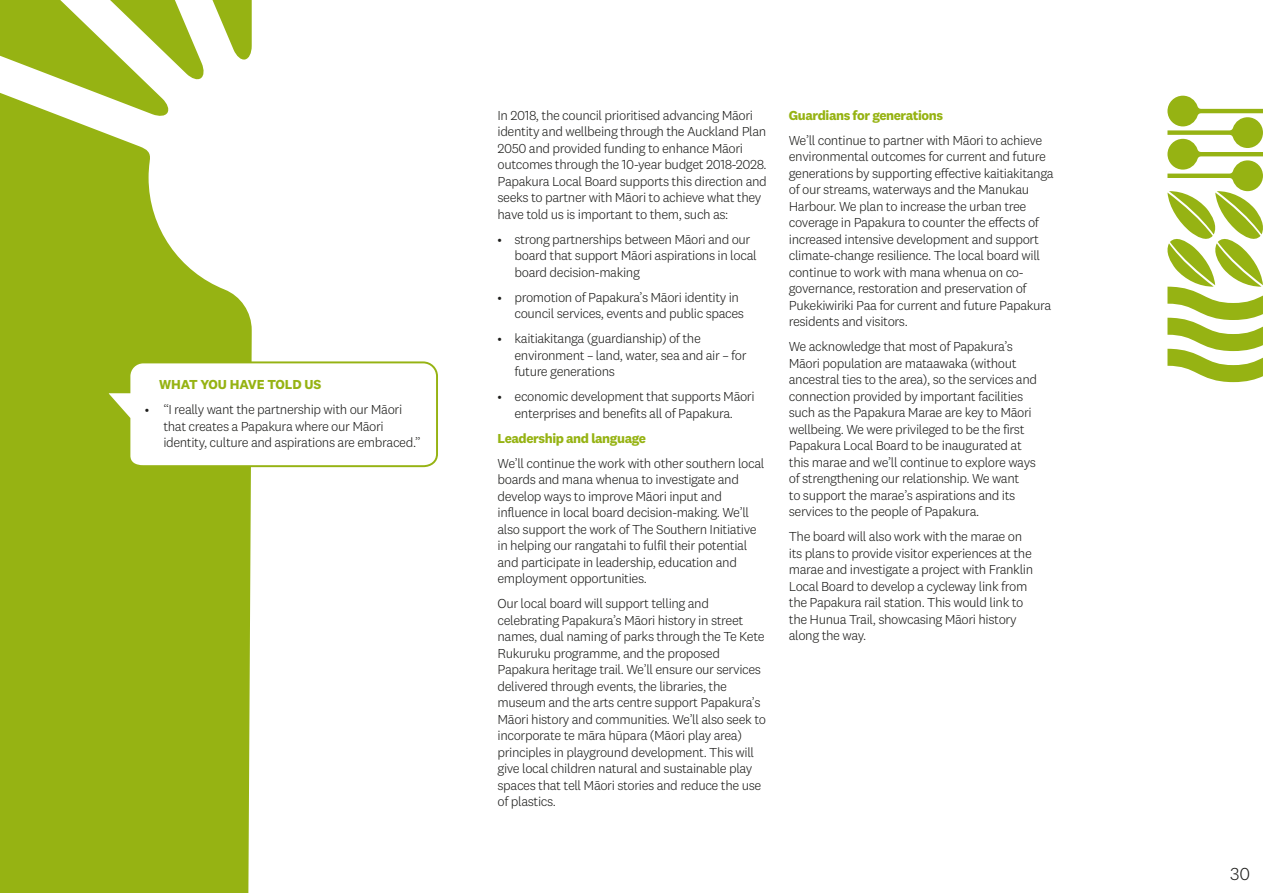
<style>
.page{position:relative;width:1263px;height:893px;background:#fff}
.page>*{position:absolute;margin:0;border:0;box-sizing:border-box;transform-origin:0 0}
.t1{font:300 18px "National 2";color:#1d1d1b}
.Body{font:300 13.5px/16.5px "National 2";letter-spacing:-.03em;color:#1d1d1b}
.Body_Bullets{font:300 13.5px/16.5px "National 2";letter-spacing:-.03em;color:#1d1d1b}
.Body_Bold{font:700 13.5px "National 2";letter-spacing:-.03em;color:#96b313}
.H4_-_Caps{font:700 13.5px "National 2";letter-spacing:-.01em;color:#96b313}
</style>
<div class="page">
<svg style="left:0;top:0;width:252px;height:893px;fill:#96b313"></svg>
<svg style="left:102px;top:360px;width:336px;height:108px"></svg>
<svg style="left:1167px;top:96px;width:96px;height:286px"></svg>
<p class="H4_-_Caps" style="left:159px;top:376px;width:164px">WHAT YOU HAVE TOLD US</p>
<p class="Body" style="left:163px;top:401px;width:259px;text-indent:-19px">• “I really want the partnership with our Māori that creates a Papakura where our Māori identity, culture and aspirations are embraced.”</p>
<p class="Body" style="left:497px;top:107px;width:271px">In 2018, the council prioritised advancing Māori identity and wellbeing through the Auckland Plan 2050 and provided funding to enhance Māori outcomes through the 10-year budget 2018-2028.<br>Papakura Local Board supports this direction and seeks to partner with Māori to achieve what they have told us is important to them, such as:</p>
<p class="Body_Bullets" style="left:514px;top:231px;width:244px;text-indent:-17px">• strong partnerships between Māori and our board that support Māori aspirations in local board decision-making</p>
<p class="Body_Bullets" style="left:514px;top:289px;width:231px;text-indent:-17px">• promotion of Papakura’s Māori identity in council services, events and public spaces</p>
<p class="Body_Bullets" style="left:514px;top:330px;width:234px;text-indent:-17px">• kaitiakitanga (guardianship) of the environment – land, water, sea and air – for future generations</p>
<p class="Body_Bullets" style="left:497px;top:388px;width:259px;text-align:center">• economic development that supports Māori enterprises and benefits all of Papakura.</p>
<h2 class="Body_Bold" style="left:497px;top:430px;width:150px">Leadership and language</h2>
<p class="Body" style="left:497px;top:455px;width:268px">We’ll continue the work with other southern local boards and mana whenua to investigate and develop ways to improve Māori input and influence in local board decision-making. We’ll also support the work of The Southern Initiative in helping our rangatahi to fulfil their potential and participate in leadership, education and employment opportunities.</p>
<p class="Body" style="left:497px;top:595px;width:270px">Our local board will support telling and celebrating Papakura’s Māori history in street names, dual naming of parks through the Te Kete Rukuruku programme, and the proposed Papakura heritage trail. We’ll ensure our services delivered through events, the libraries, the museum and the arts centre support Papakura’s Māori history and communities. We’ll also seek to incorporate te māra hūpara (Māori play area) principles in playground development. This will give local children natural and sustainable play spaces that tell Māori stories and reduce the use of plastics.</p>
<h2 class="Body_Bold" style="left:789px;top:107px;width:156px">Guardians for generations</h2>
<p class="Body" style="left:789px;top:132px;width:266px">We’ll continue to partner with Māori to achieve environmental outcomes for current and future generations by supporting effective kaitiakitanga of our streams, waterways and the Manukau Harbour. We plan to increase the urban tree coverage in Papakura to counter the effects of increased intensive development and support climate-change resilience. The local board will continue to work with mana whenua on co&shy;governance, restoration and preservation of Pukekiwiriki Paa for current and future Papakura residents and visitors.</p>
<p class="Body" style="left:789px;top:338px;width:250px">We acknowledge that most of Papakura’s Māori population are mataawaka (without ancestral ties to the area), so the services and connection provided by important facilities such as the Papakura Marae are key to Māori wellbeing. We were privileged to be the first Papakura Local Board to be inaugurated at this marae and we’ll continue to explore ways of strengthening our relationship. We want<br>to support the marae’s aspirations and its services to the people of Papakura.</p>
<p class="Body" style="left:789px;top:528px;width:246px">The board will also work with the marae on its plans to provide visitor experiences at the marae and investigate a project with Franklin Local Board to develop a cycleway link from the Papakura rail station. This would link to the Hunua Trail, showcasing Māori history along the way.</p>
<h1 class="t1" style="left:1230px;top:864px;width:22px">30</h1>
</div>
